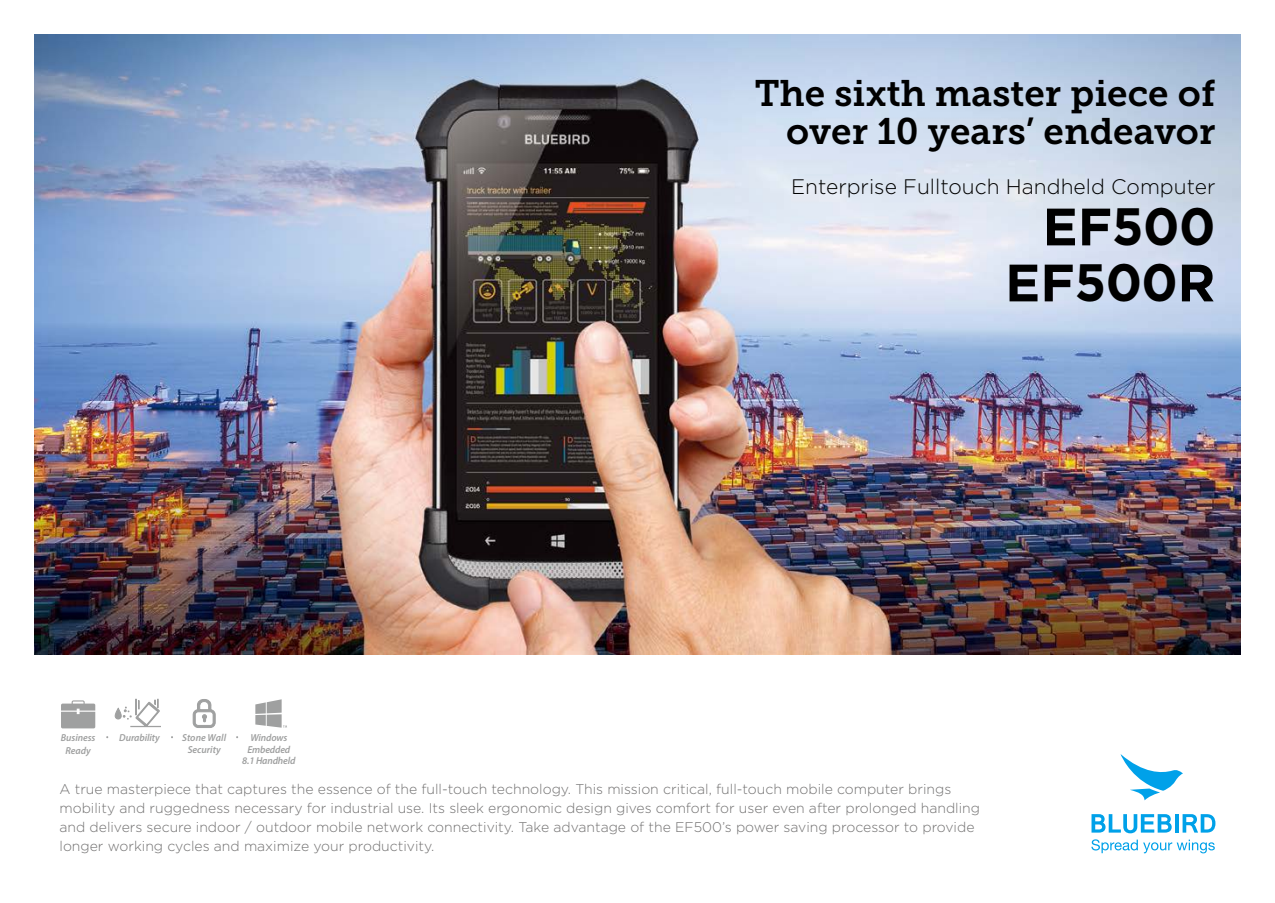
<style>
.page{position:relative;width:1275px;height:903px;background:#fff}
.page>*{position:absolute;margin:0;border:0;box-sizing:border-box;transform-origin:0 0}
.t1{font:700 52.5px/56px "Gotham";letter-spacing:-.01em;color:#000;text-align:right}
.t2{font:36.75px/38.5px "Museo Slab 700";color:#000;text-align:right}
.t3{font:300 21px "Gotham";color:#000}
.t4{font:300 14px/19.2px "Gotham";color:#727171}
.t5{font:italic 600 10.15px/11.7px "Myriad Pro";letter-spacing:-.01em;color:#9fa0a0;text-align:center}
</style>
<div class="page">
<svg style="left:255px;top:699px;width:32px;height:29px"></svg>
<svg style="left:193px;top:699px;width:22px;height:29px"></svg>
<svg style="left:115px;top:699px;width:46px;height:28px"></svg>
<svg style="left:61px;top:700px;width:34px;height:28px"></svg>
<img style="left:35px;top:35px;width:1205px;height:620px">
<svg style="left:1091px;top:839px;width:124px;height:14px"></svg>
<hr style="left:1175px;top:814px;width:3px;height:18px;background:#00a1e9">
<svg style="left:1091px;top:814px;width:81px;height:19px"></svg>
<svg style="left:1182px;top:814px;width:33px;height:18px"></svg>
<svg style="left:1120px;top:754px;width:63px;height:46px"></svg>
<p class="t5" style="left:61px;top:731px;width:36px;line-height:12.6px">Business<br>Ready</p>
<p class="t5" style="left:119px;top:731px;width:42px">Durability</p>
<p class="t5" style="left:182px;top:731px;width:45px">Stone Wall<br>Security</p>
<p class="t5" style="left:242px;top:731px;width:55px">Windows<br>Embedded<br>8.1 Handheld</p>
<h2 class="t2" style="left:755px;top:74px;width:462px">The sixth master piece of over 10 years’ endeavor</h2>
<h3 class="t3" style="left:791px;top:173px;width:426px">Enterprise Fulltouch Handheld Computer</h3>
<h1 class="t1" style="left:1005px;top:198px;width:212px">EF500<br>EF500R</h1>
<p class="t4" style="left:60px;top:778px;width:922px">A true masterpiece that captures the essence of the full-touch technology. This mission critical, full-touch mobile computer brings mobility and ruggedness necessary for industrial use. Its sleek ergonomic design gives comfort for user even after prolonged handling and delivers secure indoor / outdoor mobile network connectivity. Take advantage of the EF500’s power saving processor to provide longer working cycles and maximize your productivity.</p>
</div>
